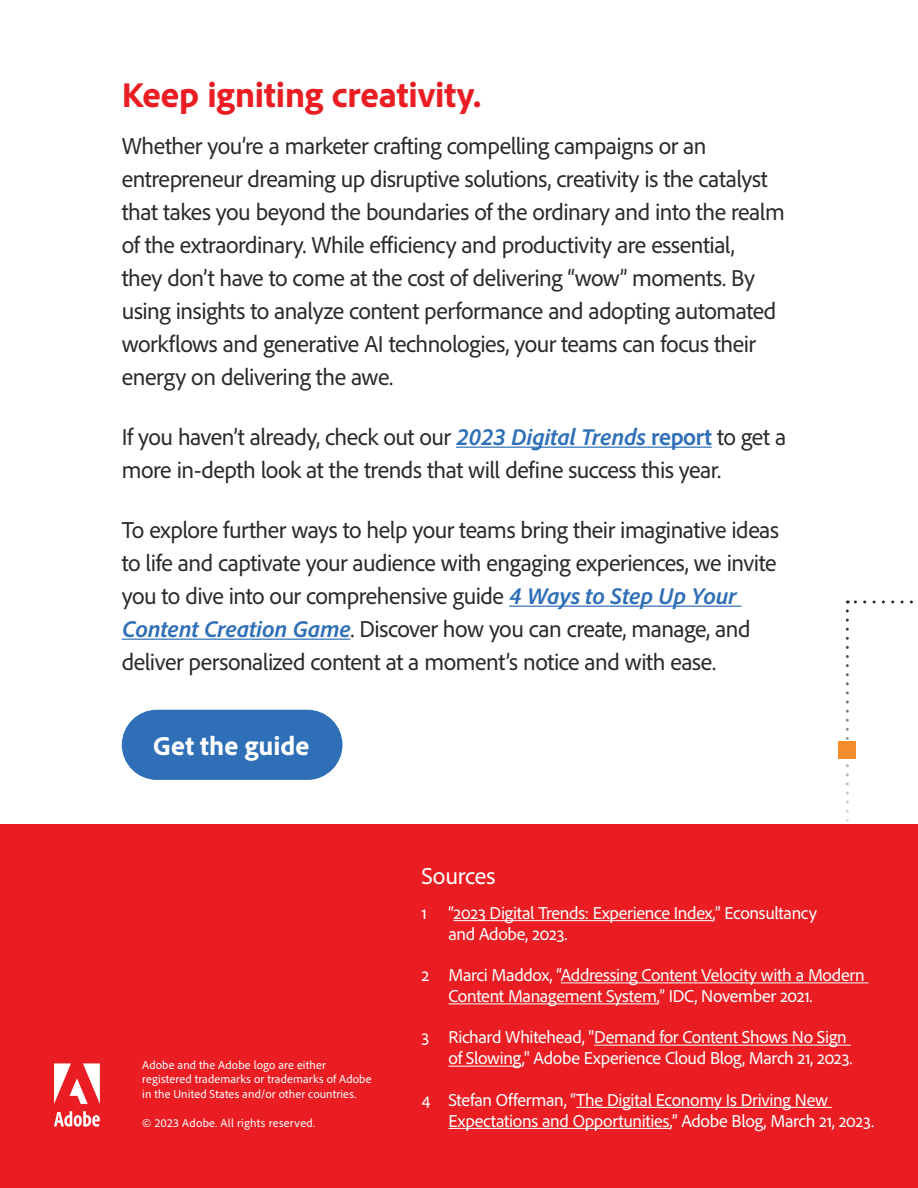
<style>
.page{position:relative;width:918px;height:1188px;background:#fff}
.page>*{position:absolute;margin:0;border:0;box-sizing:border-box;transform-origin:0 0}
.t1{font:800 36px "Adobe Clean";letter-spacing:-.005em;color:#ea1d23}
.t2{font:800 27px "Adobe Clean";color:#fff}
.t3{font:24px/33px "Adobe Clean";letter-spacing:-.02em;color:#2a2b2b}
.t4{font:24px "Adobe Clean";letter-spacing:-.01em;color:#fff}
.t5{font:18px/21px "Adobe Clean";letter-spacing:-.015em;color:#fff}
.t6{font:12px/14.4px "Adobe Clean";letter-spacing:.01em;color:#fff}
.s1{font-weight:700;font-style:italic;color:#2f6fb7}
.s2{font-weight:700;color:#2f6fb7}
</style>
<div class="page">
<svg style="left:847px;top:600px;width:66px;height:3px"></svg>
<svg style="left:846px;top:611px;width:3px;height:211px"></svg>
<div style="left:839px;top:741px;width:17px;height:17px;background:#f68c2c"></div>
<hr style="left:456px;top:447px;width:256px;height:1px;background:#2f6fb7">
<hr style="left:509px;top:606px;width:232px;height:1px;background:#2f6fb7">
<hr style="left:122px;top:639px;width:228px;height:1px;background:#2f6fb7">
<div style="left:122px;top:710px;width:221px;height:70px;background:#2f6fb7;border-radius:35px"></div>
<div style="left:0;top:824px;width:918px;height:364px;background:#ea1d23"></div>
<svg style="left:54px;top:1063px;width:46px;height:41px"></svg>
<svg style="left:54px;top:1111px;width:46px;height:16px"></svg>
<hr style="left:454px;top:920px;width:259px;height:1px;background:#fff">
<hr style="left:561px;top:982px;width:308px;height:1px;background:#fff">
<hr style="left:448px;top:1003px;width:209px;height:1px;background:#fff">
<hr style="left:594px;top:1045px;width:257px;height:1px;background:#fff">
<hr style="left:448px;top:1066px;width:74px;height:1px;background:#fff">
<hr style="left:576px;top:1107px;width:256px;height:1px;background:#fff">
<hr style="left:448px;top:1128px;width:222px;height:1px;background:#fff">
<h1 class="t1" style="left:122px;top:72px;width:361px">Keep igniting creativity.</h1>
<p class="t3" style="left:122px;top:128px;width:665px">Whether you’re a marketer crafting compelling campaigns or an entrepreneur dreaming up disruptive solutions, creativity is the catalyst that takes you beyond the boundaries of the ordinary and into the realm of the extraordinary. While efficiency and productivity are essential,<br>they don’t have to come at the cost of delivering “wow” moments. By using insights to analyze content performance and adopting automated workflows and generative AI technologies, your teams can focus their energy on delivering the awe.</p>
<p class="t3" style="left:122px;top:419px;width:666px">If you haven’t already, check out our <span class="s1">2023 Digital Trends</span> <span class="s2">report</span> to get a more in-depth look at the trends that will define success this year.</p>
<p class="t3" style="left:122px;top:512px;width:659px">To explore further ways to help your teams bring their imaginative ideas to life and captivate your audience with engaging experiences, we invite you to dive into our comprehensive guide <span class="s1">4 Ways to Step Up Your Content Creation Game</span>. Discover how you can create, manage, and deliver personalized content at a moment’s notice and with ease.</p>
<p class="t2" style="left:153px;top:728px;width:157px">Get the guide</p>
<p class="t6" style="left:142px;top:1057px;width:231px">Adobe and the Adobe logo are either registered trademarks or trademarks of Adobe in the United States and/or other countries.</p>
<p class="t6" style="left:142px;top:1115px;width:174px">© 2023 Adobe. All rights reserved.</p>
<p class="t4" style="left:422px;top:861px;width:75px">Sources</p>
<p class="t5" style="left:448px;top:902px;width:370px;text-indent:-27px">1 “2023 Digital Trends: Experience Index,” Econsultancy and Adobe, 2023.</p>
<p class="t5" style="left:448px;top:964px;width:418px;text-indent:-27px">2 Marci Maddox, “Addressing Content Velocity with a Modern<br>Content Management System,” IDC, November 2021.</p>
<p class="t5" style="left:449px;top:1026px;width:406px;text-indent:-27px">3 Richard Whitehead, "Demand for Content Shows No Sign of Slowing," Adobe Experience Cloud Blog, March 21, 2023.</p>
<p class="t5" style="left:449px;top:1089px;width:427px;text-indent:-27px">4 Stefan Offerman, “The Digital Economy Is Driving New<br>Expectations and Opportunities,” Adobe Blog, March 21, 2023.</p>
</div>
